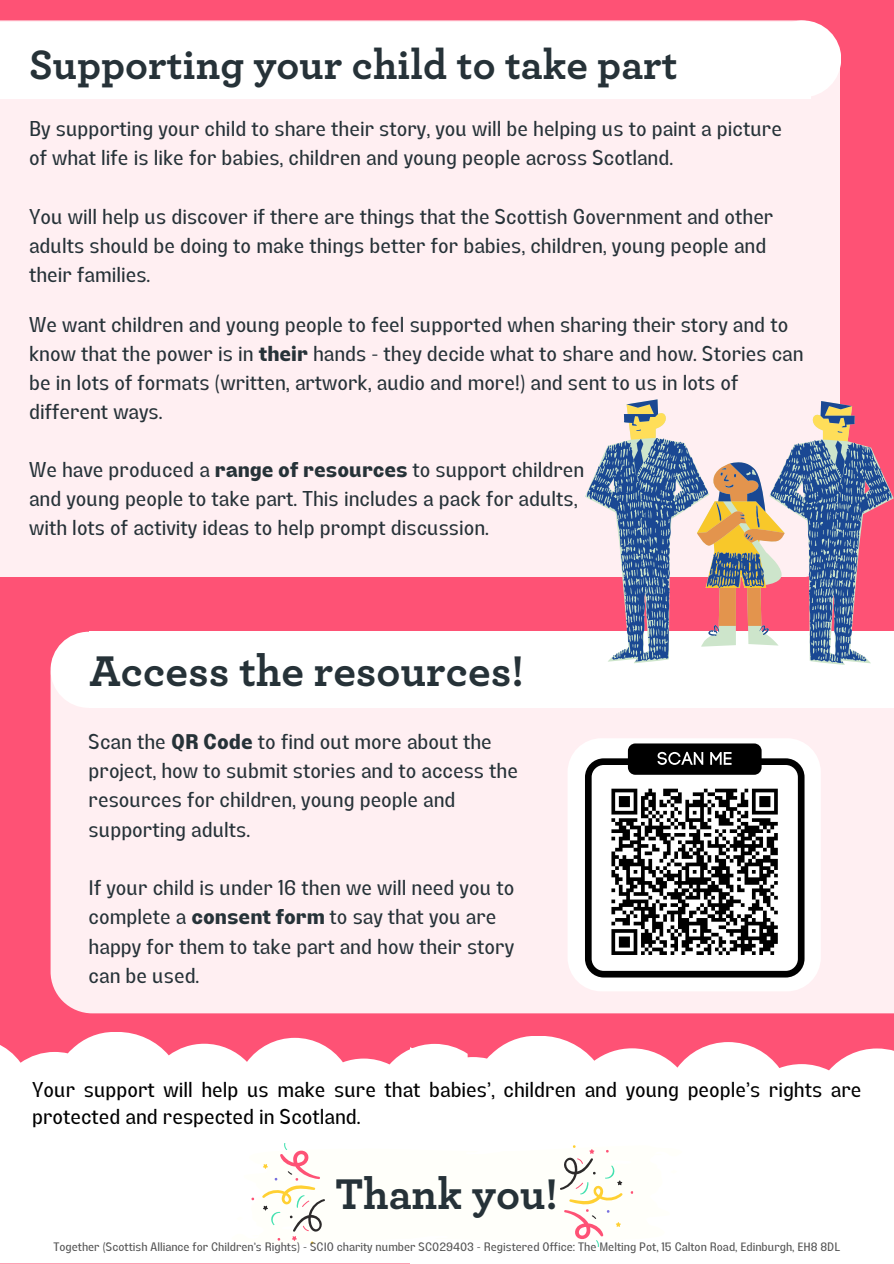
<style>
.page{position:relative;width:894px;height:1264px;background:#fff}
.page>*{position:absolute;margin:0;border:0;box-sizing:border-box;transform-origin:0 0}
.t1{font:700 45px "Archer";color:#263238}
.t2{font:700 42.9px "Archer";color:#263238}
.t3{font:21px/29.2px "Lazord";color:#263238}
.t4{font:21px/27px "Lazord";color:#000}
.t5{font:12px "Lazord";color:#545454}
.s1{font-weight:700}
</style>
<div class="page">
<div style="left:0;top:0;width:893px;height:1263px;background:#fe5275"></div>
<div style="left:0;top:20px;width:839px;height:557px;background:#ffeff2"></div>
<div style="left:0;top:22px;width:810px;height:76px;background:#fff"></div>
<div style="left:764px;top:20px;width:77px;height:77px;background:#fff;border-radius:50%"></div>
<div style="left:0;top:207px;width:649px;height:184px;background:#ffeff2"></div>
<div style="left:51px;top:646px;width:842px;height:367px;background:#ffeff2"></div>
<div style="left:89px;top:631px;width:804px;height:77px;background:#fff"></div>
<div style="left:51px;top:631px;width:76px;height:77px;background:#fff;border-radius:50%"></div>
<svg style="left:584px;top:399px;width:309px;height:266px"></svg>
<svg style="left:586px;top:399px;width:305px;height:264px"></svg>
<div style="left:567px;top:738px;width:253px;height:253px;background:#fff;border-radius:34px"></div>
<svg style="left:0;top:1032px;width:409px;height:231px;background:#fef0f3"></svg>
<svg style="left:409px;top:1036px;width:484px;height:227px;background:#feeff2"></svg>
<div style="left:231px;top:1143px;width:451px;height:104px;background:#fffffa"></div>
<svg style="left:585px;top:758px;width:219px;height:219px"></svg>
<div style="left:627px;top:743px;width:134px;height:31px;background:#000;border-radius:7px"></div>
<svg style="left:657px;top:751px;width:46px;height:14px"></svg>
<svg style="left:710px;top:752px;width:21px;height:12px"></svg>
<div style="left:604px;top:781px;width:181px;height:181px;background:#fff"></div>
<svg style="left:611px;top:788px;width:167px;height:167px"></svg>
<p class="t2" style="left:29px;top:37px;width:650px">Supporting your child to take part</p>
<h1 class="t3" style="left:29px;top:116px;width:754px">By supporting your child to share their story, you will be helping us to paint a picture of what life is like for babies, children and young people across Scotland.</h1>
<h1 class="t3" style="left:29px;top:204px;width:745px">You will help us discover if there are things that the Scottish Government and other adults should be doing to make things better for babies, children, young people and their families.</h1>
<h2 class="t3" style="left:29px;top:313px;width:775px">We want children and young people to feel supported when sharing their story and to know that the power is in <span class="s1">their</span> hands - they decide what to share and how. Stories can be in lots of formats (written, artwork, audio and more!) and sent to us in lots of different ways.</h2>
<h2 class="t3" style="left:29px;top:458px;width:556px">We have produced a <span class="s1">range of resources</span> to support children and young people to take part. This includes a pack for adults, with lots of activity ideas to help prompt discussion.</h2>
<p class="t1" style="left:89px;top:642px;width:436px">Access the resources!</p>
<h2 class="t3" style="left:89px;top:729px;width:431px">Scan the <span class="s1">QR Code</span> to find out more about the project, how to submit stories and to access the resources for children, young people and supporting adults.</h2>
<h2 class="t3" style="left:89px;top:875px;width:427px">If your child is under 16 then we will need you to complete a <span class="s1">consent form</span> to say that you are happy for them to take part and how their story can be used.</h2>
<h2 class="t4" style="left:32px;top:1079px;width:830px">Your support will help us make sure that babies’, children and young people’s rights are protected and respected in Scotland.</h2>
<h2 class="t1" style="left:335px;top:1165px;width:224px">Thank you!</h2>
<h2 class="t5" style="left:53px;top:1242px;width:788px">Together (Scottish Alliance for Children’s Rights) - SCIO charity number SC029403 - Registered Office: The Melting Pot, 15 Calton Road, Edinburgh, EH8 8DL</h2>
</div>
